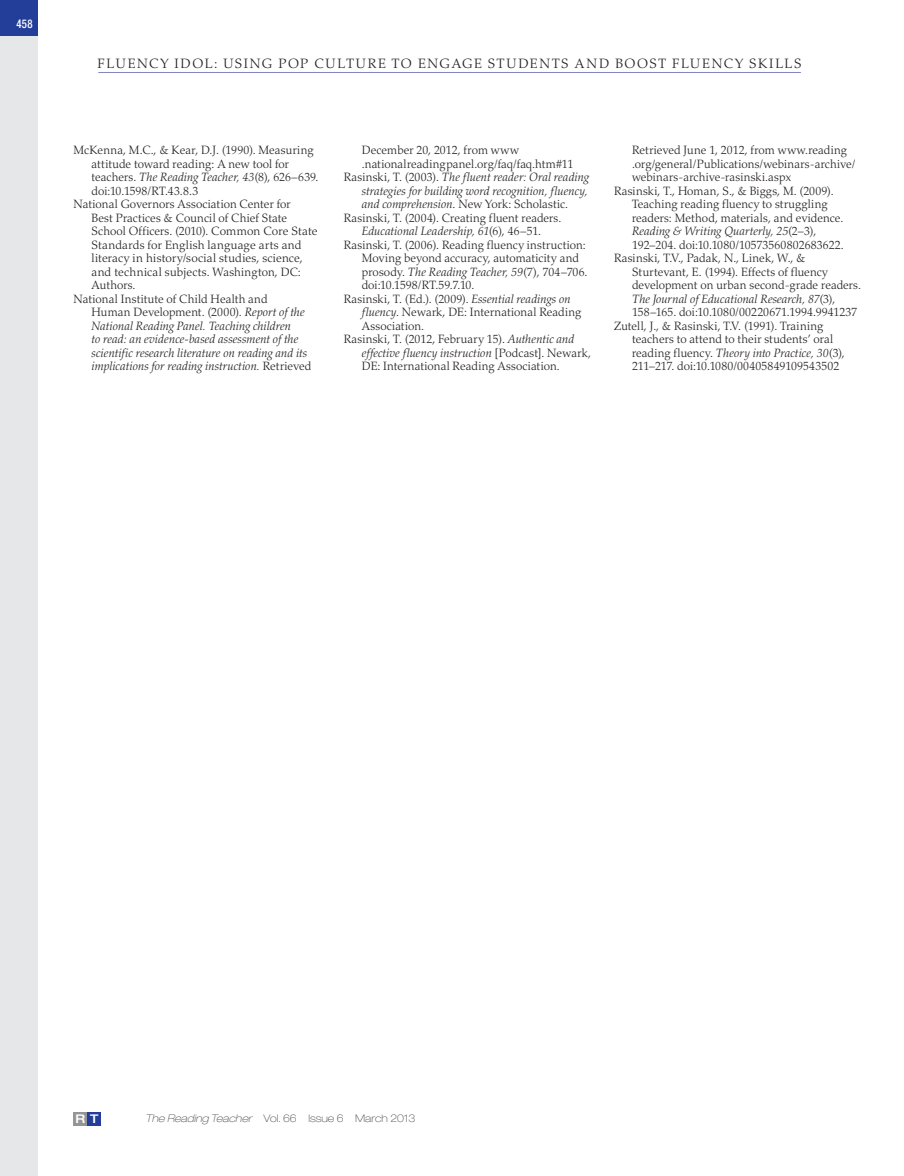
<style>
.page{position:relative;width:904px;height:1176px;background:#fff}
.page>*{position:absolute;margin:0;border:0;box-sizing:border-box;transform-origin:0 0}
.t1{font:300 13.5px "Palatino LT Std";letter-spacing:.12em;color:#231f20}
.t2{font:300 12px "Palatino LT Std";letter-spacing:.01em;color:#231f20}
.t3{font:italic 300 12px "Palatino LT Std";letter-spacing:.01em;color:#231f20}
.t4{font:500 condensed 12px "Helvetica Neue LT Std";color:#fff;scale:.9 1}
.t5{font:500 expanded 12px "Helvetica Neue LT Std";color:#fff}
.t6{font:100 expanded 10.5px "Helvetica Neue LT Std";color:#4b4c4d}
.s1{font-style:italic}
.s2{font-style:normal}
</style>
<div class="page">
<hr style="left:98px;top:72px;width:702px;height:1px;background:#8587c1">
<div style="left:0;top:0;width:37px;height:1175px;background:#e6e7e9"></div>
<div style="left:0;top:0;width:37px;height:36px;background:#233e98"></div>
<div style="left:73px;top:1111px;width:14px;height:14px;background:#939598"></div>
<div style="left:88px;top:1112px;width:13px;height:13px;background:#233e98"></div>
<p class="t4" style="left:16px;top:19px;width:20px">458</p>
<p class="t1" style="left:98px;top:58px;width:705px">FLUENCY IDOL: USING POP CULTURE TO ENGAGE STUDENTS AND BOOST FLUENCY SKILLS</p>
<p class="t2" style="left:73px;top:146px;width:241px">McKenna, M.C., &amp; Kear, D.J. (1990). Measuring</p>
<p class="t2" style="left:91px;top:159px;width:199px">attitude toward reading: A new tool for</p>
<p class="t2" style="left:91px;top:173px;width:228px">teachers. <span class="s1">The Reading Teacher, 43</span>(8), 626–639.</p>
<p class="t2" style="left:91px;top:186px;width:108px">doi:10.1598/RT.43.8.3</p>
<p class="t2" style="left:73px;top:200px;width:218px">National Governors Association Center for</p>
<p class="t2" style="left:91px;top:213px;width:197px">Best Practices &amp; Council of Chief State</p>
<p class="t2" style="left:91px;top:227px;width:227px">School Officers. (2010). Common Core State</p>
<p class="t2" style="left:91px;top:240px;width:211px">Standards for English language arts and</p>
<p class="t2" style="left:91px;top:254px;width:213px">literacy in history/social studies, science,</p>
<p class="t2" style="left:91px;top:267px;width:211px">and technical subjects. Washington, DC:</p>
<p class="t2" style="left:91px;top:281px;width:45px">Authors.</p>
<p class="t2" style="left:73px;top:294px;width:195px">National Institute of Child Health and</p>
<p class="t2" style="left:91px;top:308px;width:215px">Human Development. (2000). <span class="s1">Report of the</span></p>
<p class="t3" style="left:91px;top:321px;width:201px">National Reading Panel. Teaching children</p>
<p class="t3" style="left:91px;top:335px;width:208px">to read: an evidence-based assessment of the</p>
<p class="t3" style="left:91px;top:348px;width:217px">scientific research literature on reading and its</p>
<p class="t3" style="left:91px;top:362px;width:221px">implications for reading instruction. <span class="s2">Retrieved</span></p>
<p class="t2" style="left:361px;top:146px;width:159px">December 20, 2012, from www</p>
<p class="t2" style="left:361px;top:159px;width:213px">.nationalreadingpanel.org/faq/faq.htm#11</p>
<p class="t3" style="left:343px;top:173px;width:246px"><span class="s2">Rasinski, T. (2003).</span> The fluent reader: Oral reading</p>
<p class="t3" style="left:361px;top:186px;width:227px">strategies for building word recognition, fluency,</p>
<p class="t2" style="left:361px;top:200px;width:208px"><span class="s1">and comprehension</span>. New York: Scholastic.</p>
<p class="t2" style="left:343px;top:213px;width:219px">Rasinski, T. (2004). Creating fluent readers.</p>
<p class="t3" style="left:361px;top:227px;width:181px">Educational Leadership, 61<span class="s2">(6), 46–51.</span></p>
<p class="t2" style="left:343px;top:240px;width:243px">Rasinski, T. (2006). Reading fluency instruction:</p>
<p class="t2" style="left:361px;top:254px;width:218px">Moving beyond accuracy, automaticity and</p>
<p class="t2" style="left:361px;top:267px;width:227px">prosody. <span class="s1">The Reading Teacher, 59</span>(7), 704–706.</p>
<p class="t2" style="left:361px;top:281px;width:114px">doi:10.1598/RT.59.7.10.</p>
<p class="t2" style="left:343px;top:294px;width:228px">Rasinski, T. (Ed.). (2009). <span class="s1">Essential readings on</span></p>
<p class="t2" style="left:361px;top:308px;width:221px"><span class="s1">fluency</span>. Newark, DE: International Reading</p>
<p class="t2" style="left:361px;top:321px;width:64px">Association.</p>
<p class="t2" style="left:343px;top:335px;width:232px">Rasinski, T. (2012, February 15). <span class="s1">Authentic and</span></p>
<p class="t3" style="left:361px;top:348px;width:230px">effective fluency instruction <span class="s2">[Podcast]. Newark,</span></p>
<p class="t2" style="left:361px;top:362px;width:199px">DE: International Reading Association.</p>
<p class="t2" style="left:631px;top:146px;width:216px">Retrieved June 1, 2012, from www.reading</p>
<p class="t2" style="left:631px;top:159px;width:225px">.org/general/Publications/webinars-archive/</p>
<p class="t2" style="left:631px;top:173px;width:160px">webinars-archive-rasinski.aspx</p>
<p class="t2" style="left:613px;top:186px;width:221px">Rasinski, T., Homan, S., &amp; Biggs, M. (2009).</p>
<p class="t2" style="left:631px;top:200px;width:197px">Teaching reading fluency to struggling</p>
<p class="t2" style="left:631px;top:213px;width:213px">readers: Method, materials, and evidence.</p>
<p class="t3" style="left:631px;top:227px;width:186px">Reading &amp; Writing Quarterly, 25<span class="s2">(2–3),</span></p>
<p class="t2" style="left:631px;top:240px;width:213px">192–204. doi:10.1080/10573560802683622.</p>
<p class="t2" style="left:613px;top:254px;width:193px">Rasinski, T.V., Padak, N., Linek, W., &amp;</p>
<p class="t2" style="left:631px;top:267px;width:197px">Sturtevant, E. (1994). Effects of fluency</p>
<p class="t2" style="left:631px;top:281px;width:230px">development on urban second-grade readers.</p>
<p class="t3" style="left:631px;top:294px;width:205px">The Journal of Educational Research, 87<span class="s2">(3),</span></p>
<p class="t2" style="left:631px;top:308px;width:226px">158–165. doi:10.1080/00220671.1994.9941237</p>
<p class="t2" style="left:613px;top:321px;width:211px">Zutell, J., &amp; Rasinski, T.V. (1991). Training</p>
<p class="t2" style="left:631px;top:335px;width:203px">teachers to attend to their students’ oral</p>
<p class="t3" style="left:631px;top:348px;width:214px"><span class="s2">reading fluency.</span> Theory into Practice, 30<span class="s2">(3),</span></p>
<p class="t2" style="left:631px;top:362px;width:209px">211–217. doi:10.1080/00405849109543502</p>
<p class="t5" style="left:75px;top:1114px;width:25px">R T</p>
<p class="t6" style="left:145px;top:1114px;width:271px"><span class="s1">The Reading Teacher</span> Vol. 66 Issue 6 March 2013</p>
</div>
